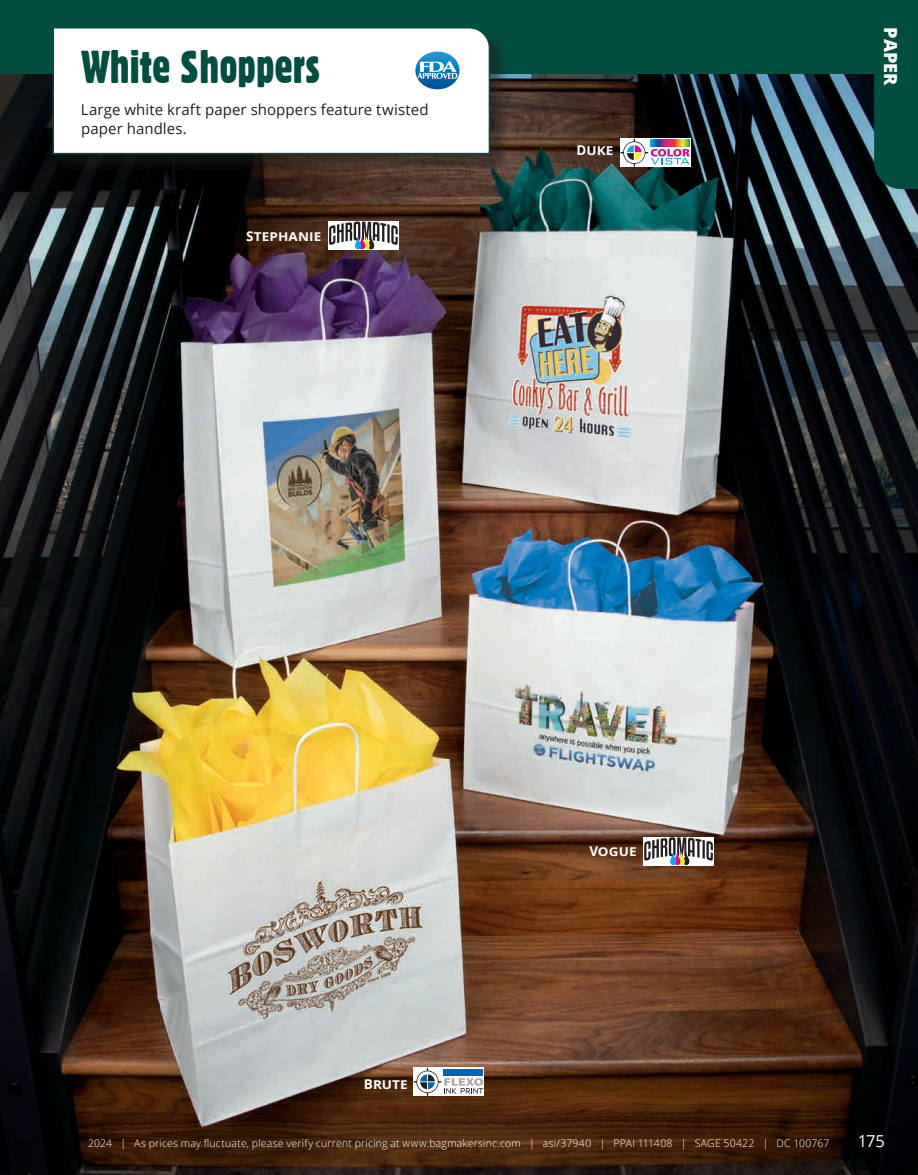
<style>
.page{position:relative;width:918px;height:1175px;background:#fff}
.page>*{position:absolute;margin:0;border:0;box-sizing:border-box;transform-origin:0 0}
.t1{font:45px "Gothic 821 Condensed BT";color:#004e40}
.t2{font:800 18px "Open Sans";letter-spacing:.01em;color:#fff}
.t3{font:16.5px "Open Sans";color:#fff}
.t4{font:15px/19.5px "Open Sans";letter-spacing:.005em;color:#231f20}
.t5{font:700 12.15px "Open Sans";letter-spacing:.01em;color:#fff;scale:1.11 1}
.t6{font:300 10.5px "Open Sans";letter-spacing:.02em;color:#fff}
.s1{font-size:13.5px}
</style>
<div class="page">
<img style="left:0;top:74px;width:918px;height:1100px">
<div style="left:0;top:0;width:918px;height:74px;background:#004e40"></div>
<div style="left:874px;top:74px;width:44px;height:115px;background:#004e40"></div>
<div style="left:55px;top:29px;width:454px;height:144px;background:#231f20;opacity:.5"></div>
<svg style="left:52px;top:28px;width:439px;height:127px"></svg>
<svg style="left:415px;top:52px;width:45px;height:37px;background:#6dadd5"></svg>
<div style="left:620px;top:139px;width:71px;height:28px;background:#fff"></div>
<svg style="left:620px;top:139px;width:70px;height:28px"></svg>
<svg style="left:651px;top:140px;width:39px;height:7px"></svg>
<div style="left:414px;top:1067px;width:70px;height:28px;background:#fff"></div>
<svg style="left:414px;top:1067px;width:69px;height:28px"></svg>
<div style="left:444px;top:1069px;width:39px;height:6px;background:#0065b2"></div>
<div style="left:328px;top:221px;width:71px;height:28px;background:#fff"></div>
<svg style="left:329px;top:221px;width:69px;height:28px"></svg>
<div style="left:644px;top:837px;width:70px;height:28px;background:#fff"></div>
<svg style="left:644px;top:837px;width:69px;height:28px"></svg>
<h1 class="t1" style="left:81px;top:39px;width:241px">White Shoppers</h1>
<h3 class="t4" style="left:81px;top:99px;width:349px">Large white kraft paper shoppers feature twisted paper handles.</h3>
<p class="t5" style="left:246px;top:227px;width:69px"><span class="s1">S</span>TEPHANIE</p>
<p class="t5" style="left:576px;top:142px;width:35px"><span class="s1">D</span>UKE</p>
<h2 class="t2" style="left:904px;top:27px;width:60px;rotate:90deg">PAPER</h2>
<p class="t5" style="left:589px;top:843px;width:44px"><span class="s1">V</span>OGUE</p>
<p class="t5" style="left:364px;top:1076px;width:41px"><span class="s1">B</span>RUTE</p>
<p class="t6" style="left:88px;top:1136px;width:743px">2024 | As prices may fluctuate, please verify current pricing at www.bagmakersinc.com | asi/37940 | PPAI 111408 | SAGE 50422 | DC 100767</p>
<h3 class="t3" style="left:858px;top:1129px;width:29px">175</h3>
</div>
